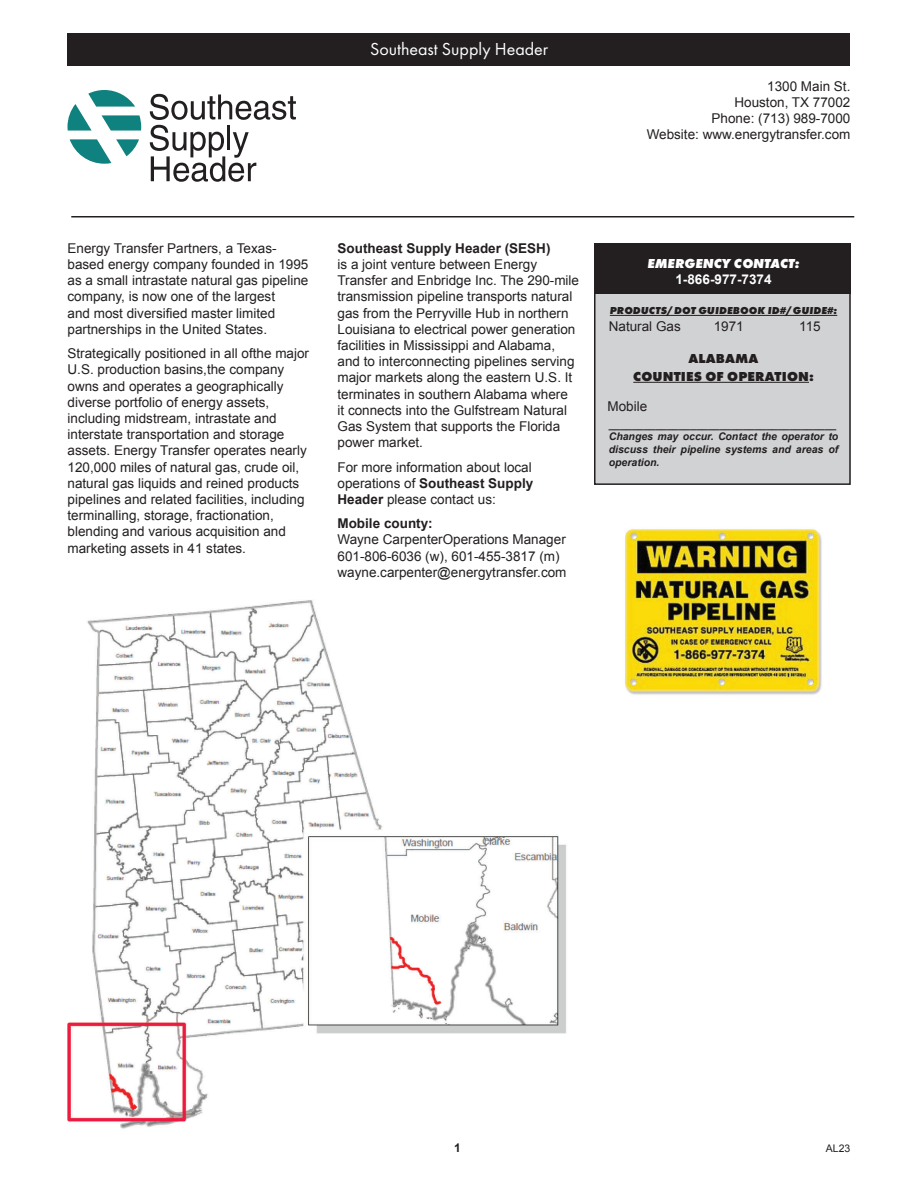
<style>
.page{position:relative;width:918px;height:1188px;background:#fff}
.page>*{position:absolute;margin:0;border:0;box-sizing:border-box;transform-origin:0 0}
.t1{font:18px "Futura PT";color:#fff}
.t2{font:13.5px/16.2px "Arial";color:#231f20}
.t3{font:800 13.5px "Futura PT";letter-spacing:.01em;color:#231f20}
.t4{font:italic 800 13.5px "Futura PT";color:#fff}
.t5{font:700 13.5px "Arial";color:#fff}
.t6{font:700 12px "Arial";color:#231f20}
.t7{font:italic 700 10.5px/12.6px "Arial";color:#231f20;text-align:justify}
.t8{font:italic 800 10.5px "Futura PT";letter-spacing:.01em;color:#231f20}
.t9{font:10.5px "Arial";color:#231f20}
.s1{font-weight:700}
</style>
<div class="page">
<hr style="left:71px;top:216px;width:783px;height:2px;background:#231f20">
<div style="left:68px;top:34px;width:782px;height:32px;background:#231f20"></div>
<div style="left:595px;top:244px;width:255px;height:240px;background:#d1d2d4"></div>
<div style="left:594px;top:243px;width:257px;height:242px;border:2px solid #231f20"></div>
<div style="left:594px;top:244px;width:257px;height:50px;background:#231f20"></div>
<hr style="left:610px;top:315px;width:227px;height:1px;background:#231f20">
<hr style="left:633px;top:382px;width:176px;height:1px;background:#231f20">
<svg style="left:150px;top:94px;width:146px;height:88px"></svg>
<svg style="left:68px;top:90px;width:73px;height:41px"></svg>
<svg style="left:70px;top:139px;width:69px;height:25px"></svg>
<img style="left:67px;top:600px;width:499px;height:529px">
<img style="left:625px;top:529px;width:197px;height:166px">
<p class="t1" style="left:370px;top:38px;width:180px">Southeast Supply Header</p>
<p class="t2" style="left:767px;top:78px;width:85px">1300 Main St.</p>
<p class="t2" style="left:734px;top:94px;width:118px">Houston, TX 77002</p>
<p class="t2" style="left:712px;top:111px;width:140px">Phone: (713) 989-7000</p>
<p class="t2" style="left:647px;top:127px;width:205px">Website: www.energytransfer.com</p>
<p class="t2" style="left:68px;top:240px;width:242px">Energy Transfer Partners, a Texas&shy;based energy company founded in 1995 as a small intrastate natural gas pipeline company, is now one of the largest<br>and most diversified master limited partnerships in the United States.</p>
<p class="t2" style="left:68px;top:345px;width:243px">Strategically positioned in all ofthe major U.S. production basins,the company owns and operates a geographically diverse portfolio of energy assets, including midstream, intrastate and interstate transportation and storage assets. Energy Transfer operates nearly 120,000 miles of natural gas, crude oil, natural gas liquids and reined products pipelines and related facilities, including terminalling, storage, fractionation, blending and various acquisition and marketing assets in 41 states.</p>
<p class="t2" style="left:338px;top:240px;width:243px"><span class="s1">Southeast Supply Header (SESH)<br></span>is a joint venture between Energy Transfer and Enbridge Inc. The 290-mile transmission pipeline transports natural gas from the Perryville Hub in northern Louisiana to electrical power generation facilities in Mississippi and Alabama, and to interconnecting pipelines serving major markets along the eastern U.S. It terminates in southern Alabama where<br>it connects into the Gulfstream Natural Gas System that supports the Florida power market.</p>
<p class="t2" style="left:338px;top:459px;width:197px;text-align:justify">For more information about local operations of <span class="s1">Southeast Supply Header</span> please contact us:</p>
<p class="t2" style="left:338px;top:516px;width:231px"><span class="s1">Mobile county:<br></span>Wayne CarpenterOperations Manager<br>601-806-6036 (w), 601-455-3817 (m) wayne.carpenter@energytransfer.com</p>
<p class="t4" style="left:647px;top:254px;width:154px">EMERGENCY CONTACT:</p>
<p class="t5" style="left:675px;top:270px;width:98px">1-866-977-7374</p>
<p class="t8" style="left:610px;top:304px;width:229px">PRODUCTS/DOT GUIDEBOOK ID#/GUIDE#:</p>
<p class="t2" style="left:609px;top:318px;width:74px">Natural Gas</p>
<p class="t2" style="left:714px;top:318px;width:32px">1971</p>
<p class="t2" style="left:799px;top:318px;width:23px">115</p>
<p class="t3" style="left:688px;top:350px;width:72px">ALABAMA</p>
<p class="t3" style="left:633px;top:368px;width:182px">COUNTIES OF OPERATION:</p>
<p class="t2" style="left:608px;top:399px;width:41px">Mobile</p>
<p class="t7" style="left:609px;top:418px;width:229px">_______________________________________</p>
<p class="t7" style="left:609px;top:431px;width:231px">Changes may occur. Contact the operator to discuss their pipeline systems and areas of operation.</p>
<p class="t6" style="left:454px;top:1140px;width:8px">1</p>
<p class="t9" style="left:826px;top:1141px;width:26px">AL23</p>
</div>
